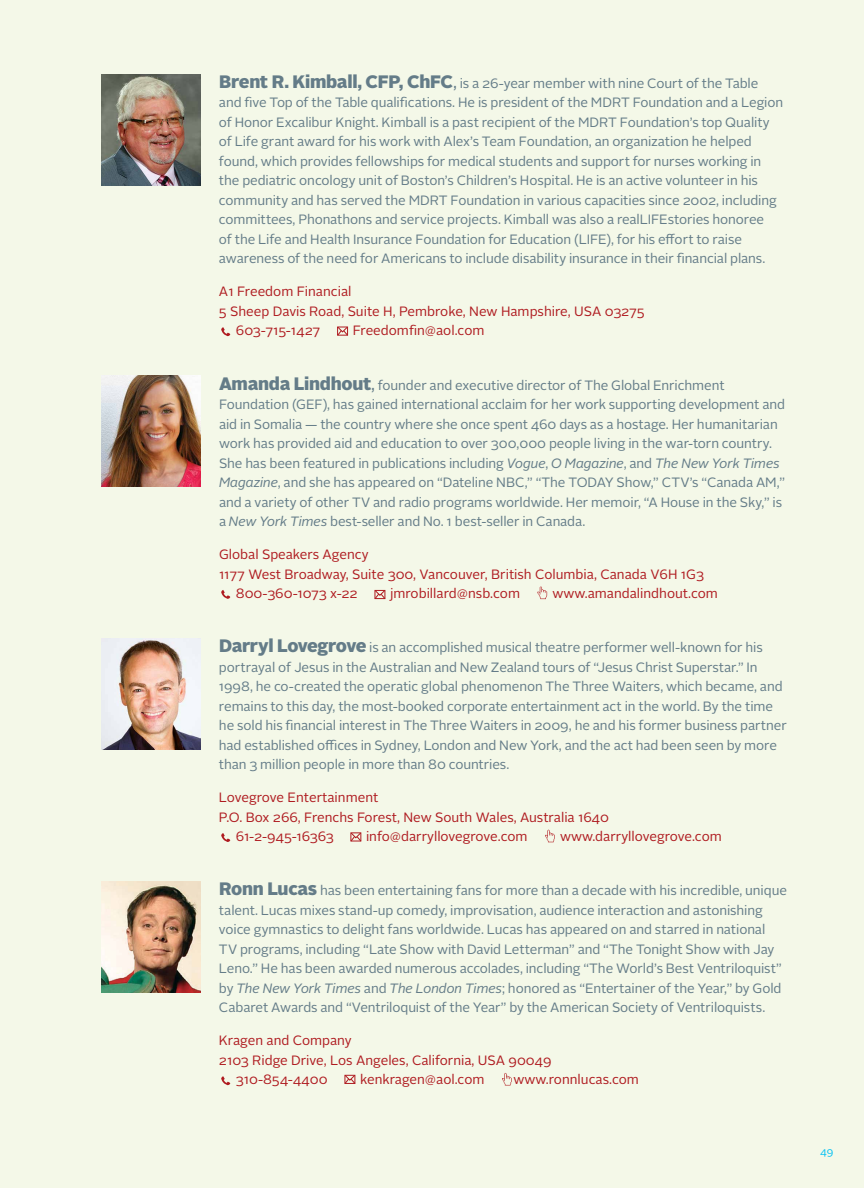
<style>
.page{position:relative;width:864px;height:1188px;background:#f4f8e8}
.page>*{position:absolute;margin:0;border:0;box-sizing:border-box;transform-origin:0 0}
.t1{font:13.5px/19.5px "Alright Sans";letter-spacing:-.01em;color:#647c88}
.t2{font:13.5px "Alright Sans";color:#af1b20}
.t3{font:10.5px "Alright Sans";color:#00c0f3}
.s1{font-weight:900;font-size:18px}
.s2{font-size:18px}
.s3{font-style:italic}
</style>
<div class="page">
<img style="left:101px;top:74px;width:100px;height:111px">
<svg style="left:221px;top:327px;width:9px;height:9px"></svg>
<svg style="left:337px;top:326px;width:12px;height:10px"></svg>
<img style="left:101px;top:376px;width:100px;height:111px">
<svg style="left:221px;top:590px;width:9px;height:9px"></svg>
<svg style="left:374px;top:589px;width:12px;height:11px"></svg>
<svg style="left:537px;top:587px;width:10px;height:12px"></svg>
<img style="left:101px;top:639px;width:100px;height:111px">
<svg style="left:221px;top:833px;width:9px;height:9px"></svg>
<svg style="left:350px;top:832px;width:12px;height:10px"></svg>
<svg style="left:545px;top:830px;width:10px;height:12px"></svg>
<img style="left:101px;top:882px;width:100px;height:111px">
<svg style="left:221px;top:1076px;width:9px;height:9px"></svg>
<svg style="left:344px;top:1074px;width:12px;height:10px"></svg>
<svg style="left:502px;top:1073px;width:10px;height:12px"></svg>
<p class="t1" style="left:219px;top:74px;width:566px"><span class="s1">Brent R. Kimball, CFP, ChFC</span><span class="s2">,</span> is a 26-year member with nine Court of the Table and five Top of the Table qualifications. He is president of the MDRT Foundation and a Legion of Honor Excalibur Knight. Kimball is a past recipient of the MDRT Foundation’s top Quality of Life grant award for his work with Alex’s Team Foundation, an organization he helped found, which provides fellowships for medical students and support for nurses working in the pediatric oncology unit of Boston’s Children’s Hospital. He is an active volunteer in his community and has served the MDRT Foundation in various capacities since 2002, including committees, Phonathons and service projects. Kimball was also a realLIFEstories honoree<br>of the Life and Health Insurance Foundation for Education (LIFE), for his effort to raise awareness of the need for Americans to include disability insurance in their financial plans.</p>
<p class="t2" style="left:219px;top:283px;width:134px">A1 Freedom Financial</p>
<p class="t2" style="left:219px;top:302px;width:427px">5 Sheep Davis Road, Suite H, Pembroke, New Hampshire, USA 03275</p>
<p class="t2" style="left:236px;top:322px;width:86px">603-715-1427</p>
<p class="t2" style="left:353px;top:322px;width:133px">Freedomfin@aol.com</p>
<p class="t1" style="left:219px;top:375px;width:568px"><span class="s1">Amanda Lindhout</span><span class="s2">,</span> founder and executive director of The Global Enrichment Foundation (GEF), has gained international acclaim for her work supporting development and aid in Somalia — the country where she once spent 460 days as a hostage. Her humanitarian work has provided aid and education to over 300,000 people living in the war-torn country.<br>She has been featured in publications including <span class="s3">Vogue</span>, <span class="s3">O Magazine</span>, and <span class="s3">The New York Times Magazine</span>, and she has appeared on “Dateline NBC,” “The TODAY Show,” CTV’s “Canada AM,” and a variety of other TV and radio programs worldwide. Her memoir, “A House in the Sky,” is a <span class="s3">New York Times</span> best-seller and No. 1 best-seller in Canada.</p>
<p class="t2" style="left:219px;top:545px;width:151px">Global Speakers Agency</p>
<p class="t2" style="left:219px;top:565px;width:487px">1177 West Broadway, Suite 300, Vancouver, British Columbia, Canada V6H 1G3</p>
<p class="t2" style="left:236px;top:584px;width:123px">800-360-1073 x-22</p>
<p class="t2" style="left:390px;top:584px;width:131px">jmrobillard@nsb.com</p>
<p class="t2" style="left:552px;top:584px;width:167px">www.amandalindhout.com</p>
<p class="t1" style="left:219px;top:638px;width:569px"><span class="s1">Darryl Lovegrove</span> is an accomplished musical theatre performer well-known for his portrayal of Jesus in the Australian and New Zealand tours of “Jesus Christ Superstar.” In 1998, he co-created the operatic global phenomenon The Three Waiters, which became, and remains to this day, the most-booked corporate entertainment act in the world. By the time he sold his financial interest in The Three Waiters in 2009, he and his former business partner had established offices in Sydney, London and New York, and the act had been seen by more than 3 million people in more than 80 countries.</p>
<p class="t2" style="left:219px;top:788px;width:161px">Lovegrove Entertainment</p>
<p class="t2" style="left:219px;top:808px;width:392px">P.O. Box 266, Frenchs Forest, New South Wales, Australia 1640</p>
<p class="t2" style="left:236px;top:827px;width:99px">61-2-945-16363</p>
<p class="t2" style="left:366px;top:827px;width:163px">info@darryllovegrove.com</p>
<p class="t2" style="left:560px;top:827px;width:163px">www.darryllovegrove.com</p>
<p class="t1" style="left:219px;top:881px;width:570px"><span class="s1">Ronn Lucas</span> has been entertaining fans for more than a decade with his incredible, unique talent. Lucas mixes stand-up comedy, improvisation, audience interaction and astonishing voice gymnastics to delight fans worldwide. Lucas has appeared on and starred in national<br>TV programs, including “Late Show with David Letterman” and “The Tonight Show with Jay Leno.” He has been awarded numerous accolades, including “The World’s Best Ventriloquist” by <span class="s3">The New York Times</span> and <span class="s3">The London Times</span>; honored as “Entertainer of the Year,” by Gold Cabaret Awards and “Ventriloquist of the Year” by the American Society of Ventriloquists.</p>
<p class="t2" style="left:219px;top:1032px;width:134px">Kragen and Company</p>
<p class="t2" style="left:219px;top:1051px;width:334px">2103 Ridge Drive, Los Angeles, California, USA 90049</p>
<p class="t2" style="left:236px;top:1071px;width:93px">310-854-4400</p>
<p class="t2" style="left:360px;top:1071px;width:126px">kenkragen@aol.com</p>
<p class="t2" style="left:514px;top:1071px;width:127px">www.ronnlucas.com</p>
<p class="t3" style="left:820px;top:1144px;width:15px">49</p>
</div>
